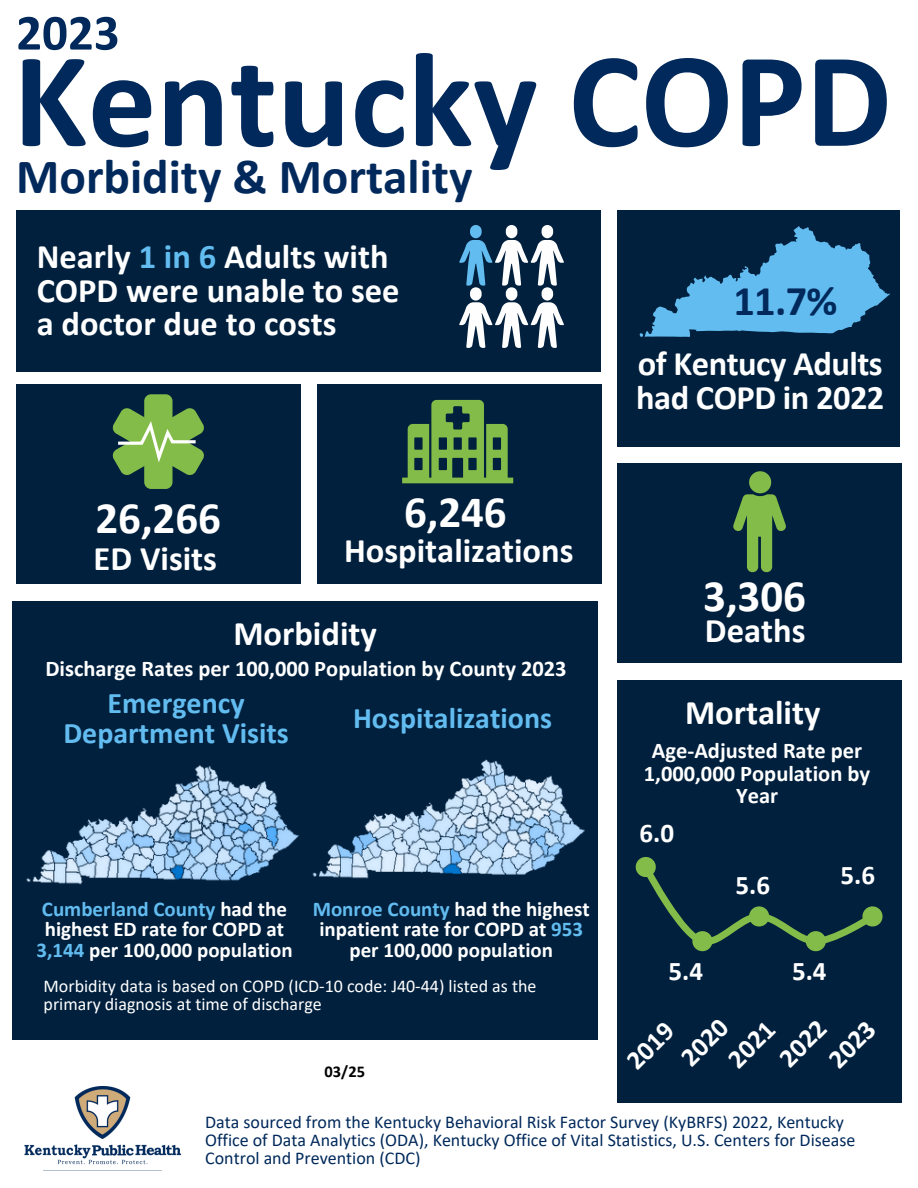
<style>
.page{position:relative;width:918px;height:1188px;background:#fff}
.page>*{position:absolute;margin:0;border:0;box-sizing:border-box;transform-origin:0 0}
.t1{font:700 136.5px "Calibri";color:#01295b}
.t2{font:700 51px "Calibri";color:#01295b}
.t3{font:700 49.5px "Calibri";color:#01295b}
.t4{font:700 45px "Calibri";color:#fff}
.t5{font:700 42.45px "Calibri";color:#01295b}
.t6{font:700 34.5px/33.8px "Calibri";color:#fff}
.t7{font:700 30px/29.2px "Calibri";color:#62bcf0;text-align:center}
.t8{font:700 27px "Calibri";color:#fff}
.t9{font:700 22.5px/22.5px "Calibri";color:#fff;text-align:center}
.t10{font:700 21px/20.2px "Calibri";color:#fff;text-align:center}
.t11{font:18px/18px "Calibri";color:#01295b}
.t12{font:18px/18px "Calibri";color:#fff}
.t13{font:700 16.5px "Calibri";color:#000}
.s1{color:#62bcf0}
</style>
<div class="page">
<img style="left:24px;top:1086px;width:157px;height:85px">
<div style="left:617px;top:210px;width:283px;height:237px;background:#01203d"></div>
<div style="left:16px;top:210px;width:585px;height:162px;background:#01203d"></div>
<div style="left:317px;top:384px;width:284px;height:200px;background:#01203d"></div>
<div style="left:617px;top:680px;width:285px;height:423px;background:#01203d"></div>
<div style="left:12px;top:601px;width:585px;height:438px;background:#01203d"></div>
<div style="left:16px;top:384px;width:285px;height:200px;background:#01203d"></div>
<div style="left:617px;top:464px;width:285px;height:199px;background:#01203d"></div>
<svg style="left:640px;top:226px;width:250px;height:111px"></svg>
<svg style="left:459px;top:225px;width:105px;height:123px"></svg>
<svg style="left:402px;top:400px;width:111px;height:83px"></svg>
<svg style="left:733px;top:471px;width:53px;height:102px"></svg>
<div style="left:144px;top:394px;width:29px;height:95px;background:#84bc49;border-radius:7px"></div>
<svg style="left:112px;top:407px;width:92px;height:69px"></svg>
<svg style="left:656px;top:879px;width:227px;height:72px"></svg>
<img style="left:383px;top:706px;width:273px;height:208px">
<img style="left:26px;top:765px;width:357px;height:140px">
<h5 class="t2" style="left:16px;top:11px;width:105px">2023</h5>
<h2 class="t1" style="left:13px;top:43px;width:880px">Kentucky COPD</h2>
<h1 class="t3" style="left:16px;top:155px;width:458px">Morbidity &amp; Mortality</h1>
<h3 class="t6" style="left:37px;top:242px;width:364px">Nearly <span class="s1">1 in 6</span> Adults with<br>COPD were unable to see a doctor due to costs</h3>
<h4 class="t4" style="left:96px;top:499px;width:127px">26,266</h4>
<p class="t6" style="left:94px;top:545px;width:125px">ED Visits</p>
<h3 class="t4" style="left:404px;top:493px;width:104px">6,246</h3>
<h4 class="t6" style="left:344px;top:537px;width:231px">Hospitalizations</h4>
<p class="t5" style="left:733px;top:283px;width:106px">11.7%</p>
<p class="t6" style="left:636px;top:350px;width:250px">of Kentucy Adults had COPD in 2022</p>
<p class="t4" style="left:703px;top:578px;width:104px">3,306</p>
<h4 class="t6" style="left:233px;top:619px;width:145px">Morbidity</h4>
<h3 class="t6" style="left:705px;top:616px;width:102px">Deaths</h3>
<h5 class="t9" style="left:45px;top:659px;width:523px">Discharge Rates per 100,000 Population by County 2023</h5>
<h4 class="t7" style="left:63px;top:691px;width:227px">Emergency<br>Department Visits</h4>
<h6 class="t7" style="left:353px;top:706px;width:201px">Hospitalizations</h6>
<p class="t10" style="left:36px;top:901px;width:258px"><span class="s1">Cumberland County</span> had the highest ED rate for COPD at<br><span class="s1">3,144</span> per 100,000 population</p>
<p class="t10" style="left:313px;top:901px;width:279px"><span class="s1">Monroe County</span> had the highest inpatient rate for COPD at <span class="s1">953 </span>per 100,000 population</p>
<h5 class="t12" style="left:44px;top:979px;width:494px">Morbidity data is based on COPD (ICD-10 code: J40-44) listed as the primary diagnosis at time of discharge</h5>
<h5 class="t13" style="left:325px;top:1065px;width:42px">03/25</h5>
<p class="t6" style="left:685px;top:699px;width:137px">Mortality</p>
<h3 class="t9" style="left:644px;top:741px;width:228px">Age-Adjusted Rate per<br>1,000,000 Population by<br>Year</h3>
<p class="t8" style="left:640px;top:822px;width:36px">6.0</p>
<h6 class="t8" style="left:669px;top:960px;width:36px">5.4</h6>
<h6 class="t8" style="left:735px;top:873px;width:36px">5.6</h6>
<p class="t8" style="left:841px;top:864px;width:36px">5.6</p>
<h5 class="t8" style="left:792px;top:960px;width:36px">5.4</h5>
<h4 class="t8" style="left:623px;top:1057px;width:56px;rotate:-45deg">2019</h4>
<h5 class="t8" style="left:677px;top:1053px;width:56px;rotate:-45deg">2020</h5>
<h5 class="t8" style="left:724px;top:1055px;width:56px;rotate:-45deg">2021</h5>
<h4 class="t8" style="left:775px;top:1054px;width:56px;rotate:-45deg">2022</h4>
<h6 class="t8" style="left:825px;top:1055px;width:56px;rotate:-45deg">2023</h6>
<h2 class="t11" style="left:205px;top:1114px;width:652px">Data sourced from the Kentucky Behavioral Risk Factor Survey (KyBRFS) 2022, Kentucky<br>Office of Data Analytics (ODA), Kentucky Office of Vital Statistics, U.S. Centers for Disease<br>Control and Prevention (CDC)</h2>
</div>
